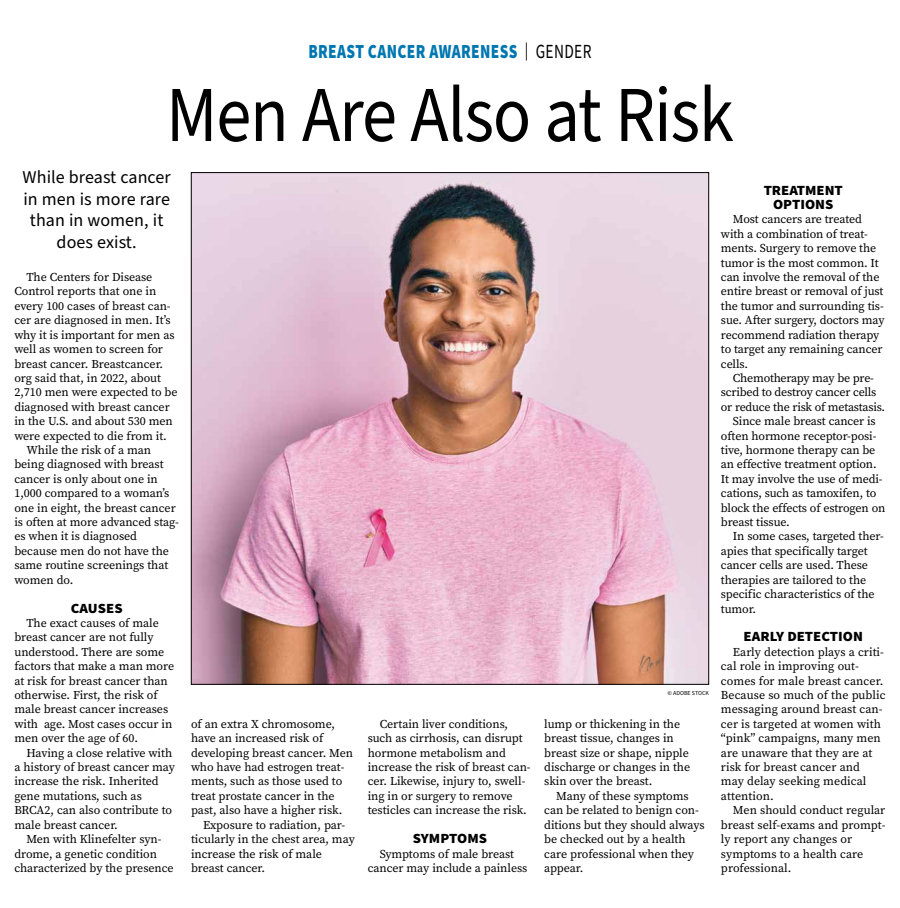
<style>
.page{position:relative;width:900px;height:908px;background:#fff}
.page>*{position:absolute;margin:0;border:0;box-sizing:border-box;transform-origin:0 0}
.t1{font:79.2px "Source Sans Pro";letter-spacing:-.015em;color:#000;scale:.89 1}
.t2{font:900 20px "Source Sans Pro";letter-spacing:.025em;color:#0077b1;scale:.77 1}
.t3{font:18px/21.6px "Source Sans Pro";letter-spacing:.005em;color:#000;text-align:center}
.t4{font:900 14px/14.4px "Source Sans Pro";color:#000;text-align:center;scale:1.05 1}
.t5{font:12px/14.4px "Source Serif Pro";letter-spacing:-.005em;color:#000}
.t6{font:6px "Source Sans Pro";color:#000}
.s1{font-weight:400;font-size:18px;color:#000}
.s2{font-weight:400;color:#000}
</style>
<div class="page">
<img style="left:193px;top:174px;width:514px;height:508px">
<h2 class="t2" style="left:308px;top:38px;width:369px">BREAST CANCER AWARENESS <span class="s1">|</span> <span class="s2">GENDER</span></h2>
<h1 class="t1" style="left:166px;top:62px;width:639px">Men Are Also at Risk</h1>
<h3 class="t3" style="left:23px;top:167px;width:150px">While breast cancer in men is more rare than in women, it does exist.</h3>
<p class="t5" style="left:26px;top:270px;width:128px">The Centers for Disease</p>
<p class="t5" style="left:14px;top:284px;width:143px">Control reports that one in</p>
<p class="t5" style="left:14px;top:298px;width:158px">every 100 cases of breast can-</p>
<p class="t5" style="left:14px;top:313px;width:158px">cer are diagnosed in men. It’s</p>
<p class="t5" style="left:14px;top:327px;width:162px">why it is important for men as</p>
<p class="t5" style="left:14px;top:342px;width:150px">well as women to screen for</p>
<p class="t5" style="left:14px;top:356px;width:150px">breast cancer. Breastcancer.</p>
<p class="t5" style="left:14px;top:370px;width:148px">org said that, in 2022, about</p>
<p class="t5" style="left:14px;top:385px;width:165px">2,710 men were expected to be</p>
<p class="t5" style="left:14px;top:399px;width:157px">diagnosed with breast cancer</p>
<p class="t5" style="left:14px;top:414px;width:160px">in the U.S. and about 530 men</p>
<p class="t5" style="left:14px;top:428px;width:154px">were expected to die from it.</p>
<p class="t5" style="left:26px;top:442px;width:126px">While the risk of a man</p>
<p class="t5" style="left:14px;top:457px;width:151px">being diagnosed with breast</p>
<p class="t5" style="left:14px;top:471px;width:145px">cancer is only about one in</p>
<p class="t5" style="left:14px;top:486px;width:156px">1,000 compared to a woman’s</p>
<p class="t5" style="left:14px;top:500px;width:163px">one in eight, the breast cancer</p>
<p class="t5" style="left:14px;top:514px;width:166px">is often at more advanced stag-</p>
<p class="t5" style="left:14px;top:529px;width:124px">es when it is diagnosed</p>
<p class="t5" style="left:14px;top:543px;width:156px">because men do not have the</p>
<p class="t5" style="left:14px;top:558px;width:155px">same routine screenings that</p>
<p class="t5" style="left:14px;top:572px;width:61px">women do.</p>
<p class="t4" style="left:71px;top:600px;width:51px">CAUSES</p>
<p class="t5" style="left:14px;top:615px;width:161px;text-indent:12px">The exact causes of male breast cancer are not fully understood. There are some factors that make a man more at risk for breast cancer than otherwise. First, the risk of male breast cancer increases with age. Most cases occur in men over the age of 60.</p>
<p class="t5" style="left:14px;top:745px;width:162px;text-indent:12px">Having a close relative with a history of breast cancer may increase the risk. Inherited gene mutations, such as<br>BRCA2, can also contribute to male breast cancer.</p>
<p class="t5" style="left:14px;top:831px;width:161px;text-indent:12px">Men with Klinefelter syn&shy;drome, a genetic condition characterized by the presence</p>
<p class="t5" style="left:191px;top:716px;width:146px">of an extra X chromosome,</p>
<p class="t5" style="left:191px;top:730px;width:134px">have an increased risk of</p>
<p class="t5" style="left:191px;top:745px;width:164px">developing breast cancer. Men</p>
<p class="t5" style="left:191px;top:759px;width:155px">who have had estrogen treat-</p>
<p class="t5" style="left:191px;top:774px;width:153px">ments, such as those used to</p>
<p class="t5" style="left:191px;top:788px;width:145px">treat prostate cancer in the</p>
<p class="t5" style="left:191px;top:802px;width:153px">past, also have a higher risk.</p>
<p class="t5" style="left:203px;top:817px;width:144px">Exposure to radiation, par-</p>
<p class="t5" style="left:191px;top:831px;width:165px">ticularly in the chest area, may</p>
<p class="t5" style="left:191px;top:846px;width:132px">increase the risk of male</p>
<p class="t5" style="left:191px;top:860px;width:76px">breast cancer.</p>
<p class="t5" style="left:368px;top:716px;width:164px;text-indent:12px">Certain liver conditions, such as cirrhosis, can disrupt hormone metabolism and increase the risk of breast can&shy;cer. Likewise, injury to, swell&shy;ing in or surgery to remove testicles can increase the risk.</p>
<p class="t4" style="left:413px;top:831px;width:72px">SYMPTOMS</p>
<p class="t5" style="left:368px;top:846px;width:161px;text-align:center">Symptoms of male breast cancer may include a painless</p>
<p class="t6" style="left:667px;top:689px;width:43px">© ADOBE STOCK</p>
<p class="t5" style="left:544px;top:716px;width:147px">lump or thickening in the breast tissue, changes in breast size or shape, nipple discharge or changes in the skin over the breast.</p>
<p class="t5" style="left:544px;top:788px;width:162px;text-indent:12px">Many of these symptoms can be related to benign con&shy;ditions but they should always be checked out by a health care professional when they appear.</p>
<p class="t4" style="left:764px;top:183px;width:77px">TREATMENT<br>OPTIONS</p>
<p class="t5" style="left:721px;top:212px;width:165px;text-indent:12px">Most cancers are treated with a combination of treat&shy;ments. Surgery to remove the tumor is the most common. It can involve the removal of the entire breast or removal of just the tumor and surrounding tis&shy;sue. After surgery, doctors may recommend radiation therapy to target any remaining cancer cells.</p>
<p class="t5" style="left:733px;top:370px;width:143px">Chemotherapy may be pre-</p>
<p class="t5" style="left:721px;top:385px;width:157px">scribed to destroy cancer cells</p>
<p class="t5" style="left:721px;top:399px;width:166px">or reduce the risk of metastasis.</p>
<p class="t5" style="left:733px;top:414px;width:144px">Since male breast cancer is</p>
<p class="t5" style="left:721px;top:428px;width:157px">often hormone receptor-posi-</p>
<p class="t5" style="left:721px;top:442px;width:156px">tive, hormone therapy can be</p>
<p class="t5" style="left:721px;top:457px;width:157px">an effective treatment option.</p>
<p class="t5" style="left:721px;top:471px;width:163px">It may involve the use of medi-</p>
<p class="t5" style="left:721px;top:486px;width:157px">cations, such as tamoxifen, to</p>
<p class="t5" style="left:721px;top:500px;width:166px">block the effects of estrogen on</p>
<p class="t5" style="left:721px;top:514px;width:70px">breast tissue.</p>
<p class="t5" style="left:733px;top:529px;width:152px">In some cases, targeted ther-</p>
<p class="t5" style="left:721px;top:543px;width:148px">apies that specifically target</p>
<p class="t5" style="left:721px;top:558px;width:149px">cancer cells are used. These</p>
<p class="t5" style="left:721px;top:572px;width:147px">therapies are tailored to the</p>
<p class="t5" style="left:721px;top:586px;width:155px">specific characteristics of the</p>
<p class="t5" style="left:721px;top:601px;width:37px">tumor.</p>
<p class="t4" style="left:744px;top:629px;width:115px">EARLY DETECTION</p>
<p class="t5" style="left:721px;top:644px;width:166px;text-indent:12px">Early detection plays a criti&shy;cal role in improving out&shy;comes for male breast cancer.<br>Because so much of the public messaging around breast can&shy;cer is targeted at women with “pink” campaigns, many men are unaware that they are at risk for breast cancer and may delay seeking medical attention.</p>
<p class="t5" style="left:721px;top:802px;width:166px;text-indent:12px">Men should conduct regular breast self-exams and prompt&shy;ly report any changes or symptoms to a health care professional.</p>
</div>
